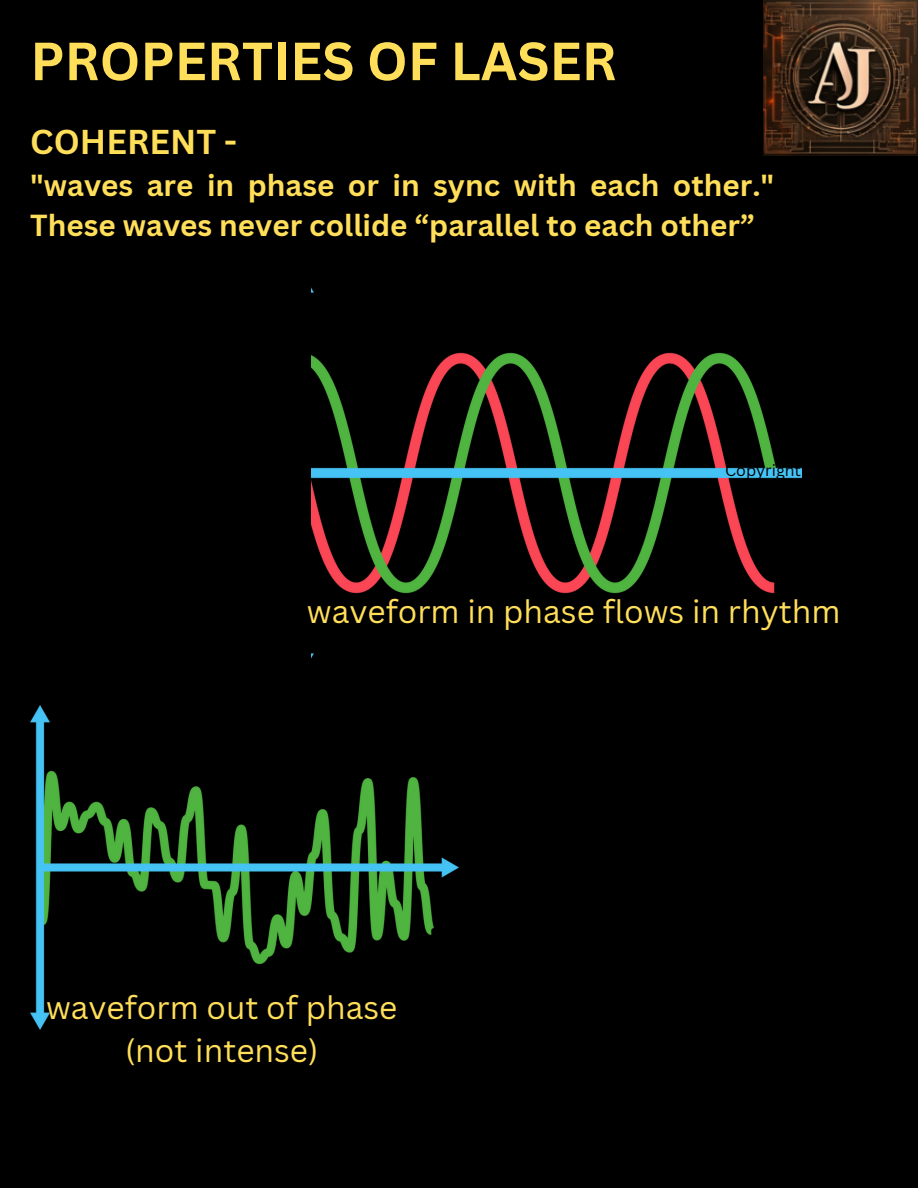
<style>
.page{position:relative;width:918px;height:1188px;background:#000}
.page>*{position:absolute;margin:0;border:0;box-sizing:border-box;transform-origin:0 0}
.t1{font:700 52.5px "Canva Sans";color:#ffde59}
.t2{font:700 33.6px "Canva Sans";color:#ffde59}
.t3{font:31.65px/43px "Canva Sans";color:#ffde59;text-align:center}
.t4{font:700 29.7px/40.5px "Canva Sans";color:#ffde59}
.t5{font:15.9px "Canva Sans";color:#000}
</style>
<div class="page">
<img style="left:312px;top:289px;width:489px;height:368px">
<img style="left:30px;top:705px;width:429px;height:324px">
<img style="left:763px;top:0;width:155px;height:155px">
<p class="t1" style="left:30px;top:24px;width:588px">PROPERTIES OF LASER</p>
<h1 class="t2" style="left:30px;top:118px;width:208px">COHERENT -</h1>
<h1 class="t4" style="left:30px;top:164px;width:745px">"waves are in phase or in sync with each other."<br>These waves never collide “parallel to each other”</h1>
<p class="t5" style="left:725px;top:459px;width:77px">Copyright</p>
<h2 class="t3" style="left:307px;top:590px;width:535px">waveform in phase flows in rhythm</h2>
<p class="t3" style="left:46px;top:985px;width:353px">waveform out of phase (not intense)</p>
</div>
